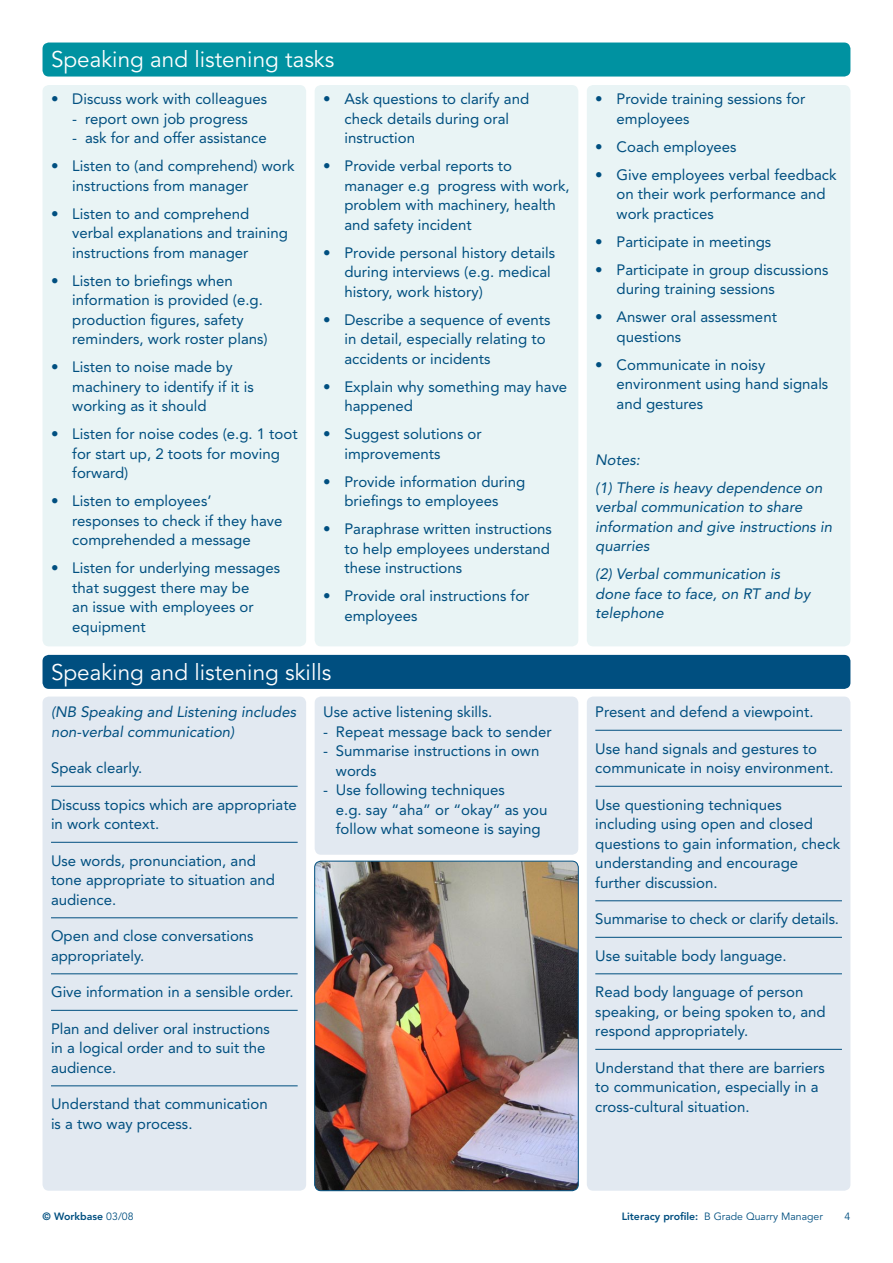
<style>
.page{position:relative;width:893px;height:1263px;background:#fff}
.page>*{position:absolute;margin:0;border:0;box-sizing:border-box;transform-origin:0 0}
.t1{font:22.5px "Avenir";color:#fff}
.t2{font:15px/19.5px "Avenir";color:#004f80}
.t3{font:italic 15px/19.5px "Avenir";color:#004f80}
.t4{font:10.5px "Avenir";color:#004f80}
.t5{font:800 10.5px "Avenir";color:#004f80}
.s1{font-weight:400}
.s2{font-weight:800}
</style>
<div class="page">
<div style="left:315px;top:85px;width:263px;height:561px;background:#e9f4f5;border-radius:6px"></div>
<div style="left:587px;top:85px;width:263px;height:561px;background:#e9f4f5;border-radius:6px"></div>
<div style="left:43px;top:85px;width:263px;height:561px;background:#e9f4f5;border-radius:6px"></div>
<div style="left:43px;top:43px;width:807px;height:34px;background:#0092a1;border-radius:6px"></div>
<div style="left:587px;top:696px;width:263px;height:495px;background:#e2e9f1;border-radius:6px"></div>
<div style="left:315px;top:696px;width:263px;height:159px;background:#e2e9f1;border-radius:6px"></div>
<div style="left:43px;top:696px;width:263px;height:495px;background:#e2e9f1;border-radius:6px"></div>
<div style="left:43px;top:655px;width:807px;height:34px;background:#004f80;border-radius:6px"></div>
<hr style="left:51px;top:786px;width:247px;height:1px;background:#004f80">
<hr style="left:51px;top:842px;width:247px;height:1px;background:#004f80">
<hr style="left:51px;top:917px;width:247px;height:1px;background:#004f80">
<hr style="left:51px;top:973px;width:247px;height:1px;background:#004f80">
<hr style="left:51px;top:1010px;width:247px;height:1px;background:#004f80">
<hr style="left:51px;top:1085px;width:247px;height:1px;background:#004f80">
<hr style="left:595px;top:730px;width:247px;height:1px;background:#004f80">
<hr style="left:595px;top:786px;width:247px;height:1px;background:#004f80">
<hr style="left:595px;top:900px;width:247px;height:1px;background:#004f80">
<hr style="left:595px;top:937px;width:247px;height:1px;background:#004f80">
<hr style="left:595px;top:973px;width:247px;height:1px;background:#004f80">
<hr style="left:595px;top:1049px;width:247px;height:1px;background:#004f80">
<img style="left:315px;top:861px;width:262px;height:330px">
<div style="left:314px;top:861px;width:265px;height:330px;border:1px solid #004f80;border-radius:6px"></div>
<h1 class="t1" style="left:51px;top:47px;width:285px">Speaking and listening tasks</h1>
<p class="t2" style="left:51px;top:89px;width:218px">• Discuss work with colleagues</p>
<p class="t2" style="left:72px;top:109px;width:177px">- report own job progress</p>
<p class="t2" style="left:72px;top:128px;width:196px">- ask for and offer assistance</p>
<p class="t2" style="left:72px;top:156px;width:224px;text-indent:-21px">• Listen to (and comprehend) work instructions from manager</p>
<p class="t2" style="left:72px;top:204px;width:217px;text-indent:-21px">• Listen to and comprehend verbal explanations and training instructions from manager</p>
<p class="t2" style="left:72px;top:271px;width:197px;text-indent:-21px">• Listen to briefings when information is provided (e.g. production figures, safety reminders, work roster plans)</p>
<p class="t2" style="left:72px;top:357px;width:183px;text-indent:-21px">• Listen to noise made by machinery to identify if it is working as it should</p>
<p class="t2" style="left:72px;top:424px;width:227px;text-indent:-21px">• Listen for noise codes (e.g. 1 toot for start up, 2 toots for moving forward)</p>
<p class="t2" style="left:72px;top:491px;width:212px;text-indent:-21px">• Listen to employees’ responses to check if they have comprehended a message</p>
<p class="t2" style="left:72px;top:558px;width:209px;text-indent:-21px">• Listen for underlying messages that suggest there may be<br>an issue with employees or equipment</p>
<p class="t2" style="left:344px;top:89px;width:186px;text-indent:-21px">• Ask questions to clarify and check details during oral instruction</p>
<p class="t2" style="left:344px;top:156px;width:227px;text-indent:-21px">• Provide verbal reports to manager e.g progress with work, problem with machinery, health and safety incident</p>
<p class="t2" style="left:344px;top:243px;width:212px;text-indent:-21px">• Provide personal history details during interviews (e.g. medical history, work history)</p>
<p class="t2" style="left:344px;top:310px;width:207px;text-indent:-21px">• Describe a sequence of events in detail, especially relating to accidents or incidents</p>
<p class="t2" style="left:344px;top:377px;width:224px;text-indent:-21px">• Explain why something may have happened</p>
<p class="t2" style="left:344px;top:424px;width:139px;text-indent:-21px">• Suggest solutions or improvements</p>
<p class="t2" style="left:323px;top:472px;width:204px;text-align:center">• Provide information during briefings to employees</p>
<p class="t2" style="left:344px;top:519px;width:209px;text-indent:-21px">• Paraphrase written instructions to help employees understand these instructions</p>
<p class="t2" style="left:344px;top:586px;width:187px;text-indent:-21px">• Provide oral instructions for employees</p>
<h1 class="t1" style="left:51px;top:659px;width:282px">Speaking and listening skills</h1>
<p class="t3" style="left:51px;top:702px;width:247px">(NB Speaking and Listening includes non-verbal communication)</p>
<p class="t2" style="left:51px;top:758px;width:93px">Speak clearly.</p>
<p class="t2" style="left:51px;top:795px;width:247px">Discuss topics which are appropriate in work context.</p>
<p class="t2" style="left:51px;top:851px;width:226px">Use words, pronunciation, and tone appropriate to situation and audience.</p>
<p class="t2" style="left:51px;top:926px;width:204px">Open and close conversations appropriately.</p>
<p class="t2" style="left:51px;top:982px;width:244px">Give information in a sensible order.</p>
<p class="t2" style="left:51px;top:1019px;width:220px">Plan and deliver oral instructions in a logical order and to suit the audience.</p>
<p class="t2" style="left:51px;top:1094px;width:218px">Understand that communication is a two way process.</p>
<p class="t2" style="left:323px;top:702px;width:171px">Use active listening skills.</p>
<p class="t2" style="left:323px;top:722px;width:230px">- Repeat message back to sender</p>
<p class="t2" style="left:336px;top:741px;width:205px;text-indent:-13px">- Summarise instructions in own words</p>
<p class="t2" style="left:336px;top:780px;width:213px;text-indent:-13px">- Use following techniques<br>e.g. say “aha” or “okay” as you follow what someone is saying</p>
<p class="t2" style="left:617px;top:89px;width:190px;text-indent:-21px">• Provide training sessions for employees</p>
<p class="t2" style="left:595px;top:137px;width:143px">• Coach employees</p>
<p class="t2" style="left:617px;top:165px;width:222px;text-indent:-21px">• Give employees verbal feedback on their work performance and work practices</p>
<p class="t2" style="left:595px;top:232px;width:178px">• Participate in meetings</p>
<p class="t2" style="left:617px;top:260px;width:214px;text-indent:-21px">• Participate in group discussions during training sessions</p>
<p class="t2" style="left:617px;top:307px;width:162px;text-indent:-21px">• Answer oral assessment questions</p>
<p class="t2" style="left:617px;top:355px;width:213px;text-indent:-21px">• Communicate in noisy environment using hand signals and gestures</p>
<p class="t3" style="left:595px;top:446px;width:229px;line-height:28px">Notes:<br>(1) There is heavy dependence on</p>
<p class="t3" style="left:595px;top:497px;width:238px">verbal communication to share information and give instructions in quarries</p>
<p class="t3" style="left:595px;top:564px;width:216px">(2) Verbal communication is done face to face, on RT and by telephone</p>
<p class="t2" style="left:595px;top:702px;width:220px">Present and defend a viewpoint.</p>
<p class="t2" style="left:595px;top:739px;width:240px">Use hand signals and gestures to communicate in noisy environment.</p>
<p class="t2" style="left:595px;top:795px;width:246px">Use questioning techniques including using open and closed questions to gain information, check understanding and encourage further discussion.</p>
<p class="t2" style="left:595px;top:909px;width:245px">Summarise to check or clarify details.</p>
<p class="t2" style="left:595px;top:946px;width:193px">Use suitable body language.</p>
<p class="t2" style="left:595px;top:982px;width:232px">Read body language of person speaking, or being spoken to, and respond appropriately.</p>
<p class="t2" style="left:595px;top:1058px;width:231px">Understand that there are barriers to communication, especially in a cross-cultural situation.</p>
<p class="t5" style="left:43px;top:1210px;width:93px">© Workbase <span class="s1">03/08</span></p>
<p class="t4" style="left:622px;top:1211px;width:203px"><span class="s2">Literacy profile:</span> B Grade Quarry Manager</p>
<p class="t4" style="left:845px;top:1211px;width:7px">4</p>
</div>
